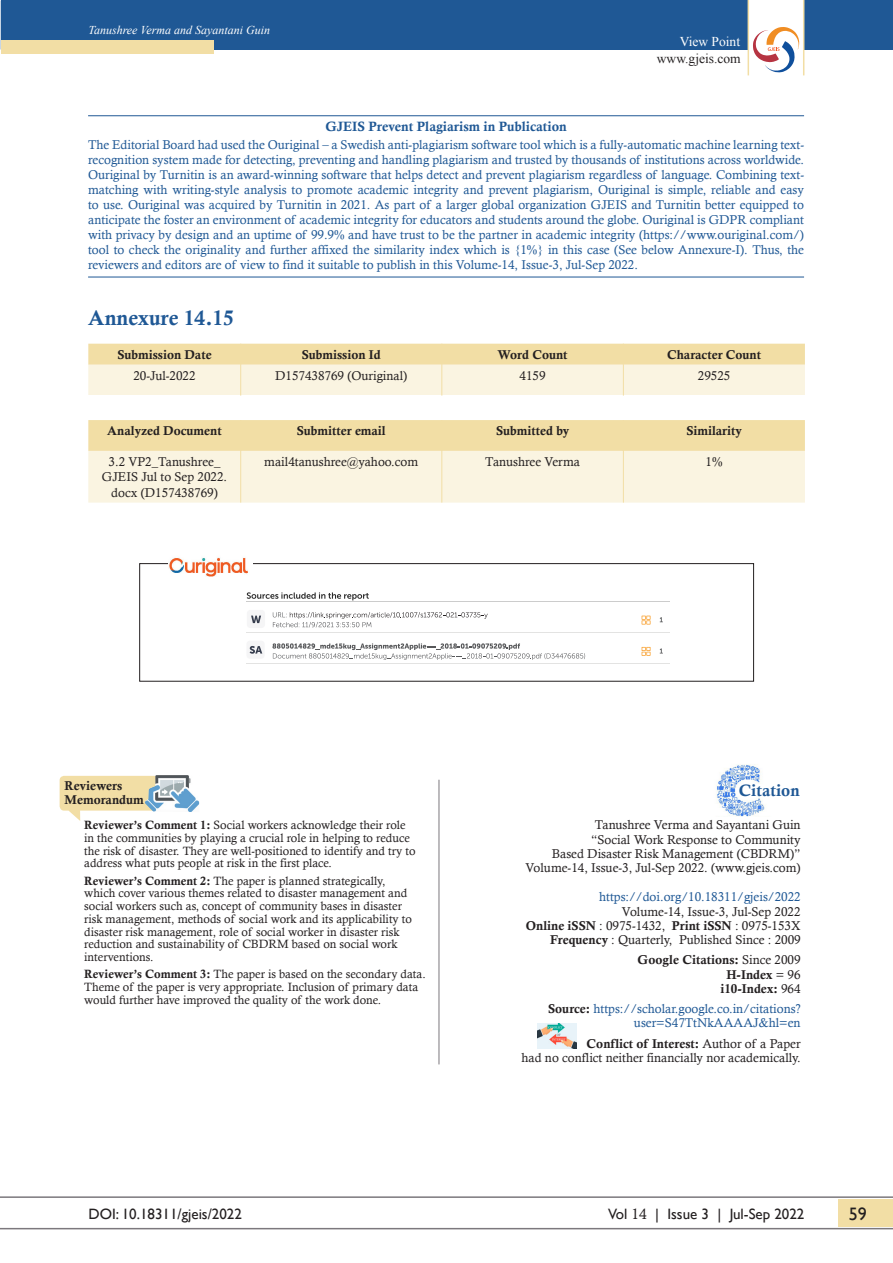
<style>
.page{position:relative;width:893px;height:1263px;background:#fff}
.page>*{position:absolute;margin:0;border:0;box-sizing:border-box;transform-origin:0 0}
.Paragraph_Style_2{font:21px "Calis MT Bol";color:#1f5895}
.t1{font:18px "Gill Sans";color:#231f20}
.Paragraph_Style_2-2{font:16.5px "Calis MT Bol";color:#1f5895}
.t2{font:15px "Gill Sans";color:#231f20}
.main_text{font:13.5px "Calis MT Bol";color:#1f5895}
.t3{font:13.5px "Times New Roman";color:#231f20}
.t4{font:13.5px "Times New Roman";color:#fff}
.main_text-2{font:12.75px/15px "Calisto";color:#1f5895;text-align:justify}
.Body_text{font:12.75px/14.2px "Calisto";color:#231f20;text-align:right}
.Body_text-2{font:12.75px/14.2px "Calis MT Bol";color:#231f20}
.Default{font:12.75px/14.2px "Calisto";color:#231f20;text-align:right}
.Body_text-3{font:12.75px/14.2px "Calisto";color:#1f5895;text-align:right}
.Body_text-4{font:12px/12.8px "Calisto";color:#231f20}
.t5{font:italic 12px "Times New Roman";color:#fff}
.s1{font-family:"Calis MT Bol"}
.s2{color:#1f5895}
.s3{font-family:"Calisto"}
.s4{font-family:"Calis MT Bol";color:#231f20}
</style>
<div class="page">
<div style="left:839px;top:1199px;width:54px;height:27px;background:#f2dea5"></div>
<hr style="left:0;top:1196px;width:893px;height:2px;background:#7c787d">
<hr style="left:0;top:1228px;width:893px;height:1px;background:#7c787d">
<div style="left:1px;top:0;width:892px;height:50px;background:#1f5895"></div>
<div style="left:1px;top:40px;width:213px;height:14px;background:#f2dea5"></div>
<svg style="left:748px;top:0;width:56px;height:76px"></svg>
<hr style="left:88px;top:115px;width:716px;height:1px;background:#1f5895">
<hr style="left:88px;top:277px;width:716px;height:1px;background:#1f5895">
<div style="left:88px;top:344px;width:717px;height:21px;background:#f2dea5"></div>
<svg style="left:88px;top:365px;width:717px;height:138px;background:#f7eed1"></svg>
<div style="left:88px;top:396px;width:717px;height:24px;background:#fff"></div>
<svg style="left:240px;top:344px;width:1px;height:21px"></svg>
<svg style="left:441px;top:344px;width:1px;height:21px"></svg>
<svg style="left:623px;top:344px;width:1px;height:21px"></svg>
<hr style="left:240px;top:365px;width:1px;height:31px;background:#f2dea5">
<hr style="left:441px;top:365px;width:1px;height:31px;background:#f2dea5">
<hr style="left:623px;top:365px;width:1px;height:31px;background:#f2dea5">
<hr style="left:240px;top:420px;width:1px;height:31px;background:#f2dea5">
<hr style="left:441px;top:420px;width:1px;height:31px;background:#f2dea5">
<hr style="left:623px;top:420px;width:1px;height:31px;background:#f2dea5">
<hr style="left:240px;top:451px;width:1px;height:52px;background:#f2dea5">
<hr style="left:441px;top:451px;width:1px;height:52px;background:#f2dea5">
<hr style="left:623px;top:451px;width:1px;height:52px;background:#f2dea5">
<div style="left:139px;top:563px;width:615px;height:119px;border:1px solid #231f20"></div>
<img style="left:168px;top:557px;width:84px;height:20px">
<hr style="left:246px;top:601px;width:424px;height:1px;background:#ccc">
<hr style="left:246px;top:632px;width:424px;height:1px;background:#e3e3e2">
<hr style="left:246px;top:663px;width:424px;height:1px;background:#e3e3e2">
<svg style="left:247px;top:592px;width:122px;height:8px"></svg>
<svg style="left:251px;top:615px;width:11px;height:9px"></svg>
<svg style="left:273px;top:612px;width:215px;height:16px"></svg>
<svg style="left:642px;top:616px;width:8px;height:8px"></svg>
<svg style="left:249px;top:645px;width:14px;height:9px"></svg>
<svg style="left:272px;top:643px;width:313px;height:17px"></svg>
<svg style="left:642px;top:647px;width:8px;height:9px"></svg>
<hr style="left:439px;top:780px;width:1px;height:284px;background:#7c787d">
<svg style="left:60px;top:776px;width:85px;height:45px"></svg>
<img style="left:145px;top:775px;width:54px;height:37px">
<img style="left:716px;top:764px;width:50px;height:53px">
<img style="left:537px;top:1023px;width:40px;height:25px">
<p class="t5" style="left:88px;top:22px;width:183px">Tanushree Verma and Sayantani Guin</p>
<p class="t4" style="left:680px;top:32px;width:62px">View Point</p>
<p class="t3" style="left:657px;top:50px;width:85px">www.gjeis.com</p>
<p class="main_text" style="left:325px;top:119px;width:243px">GJEIS Prevent Plagiarism in Publication</p>
<p class="main_text-2" style="left:88px;top:137px;width:717px">The Editorial Board had used the Ouriginal – a Swedish anti-plagiarism software tool which is a fully-automatic machine learning text&shy;recognition system made for detecting, preventing and handling plagiarism and trusted by thousands of institutions across worldwide.<br>Ouriginal by Turnitin is an award-winning software that helps detect and prevent plagiarism regardless of language. Combining text&shy;matching with writing-style analysis to promote academic integrity and prevent plagiarism, Ouriginal is simple, reliable and easy to use. Ouriginal was acquired by Turnitin in 2021. As part of a larger global organization GJEIS and Turnitin better equipped to anticipate the foster an environment of academic integrity for educators and students around the globe. Ouriginal is GDPR compliant with privacy by design and an uptime of 99.9% and have trust to be the partner in academic integrity (https://www.ouriginal.com/) tool to check the originality and further affixed the similarity index which is {1%} in this case (See below Annexure-I). Thus, the reviewers and editors are of view to find it suitable to publish in this Volume-14, Issue-3, Jul-Sep 2022.</p>
<p class="Paragraph_Style_2" style="left:88px;top:306px;width:147px">Annexure 14.15</p>
<p class="Body_text-2" style="left:117px;top:347px;width:96px">Submission Date</p>
<p class="Body_text-2" style="left:302px;top:347px;width:80px">Submission Id</p>
<p class="Body_text-2" style="left:498px;top:347px;width:72px">Word Count</p>
<p class="Body_text-2" style="left:667px;top:347px;width:96px">Character Count</p>
<p class="Body_text" style="left:133px;top:368px;width:64px">20-Jul-2022</p>
<p class="Body_text" style="left:275px;top:368px;width:134px">D157438769 (Ouriginal)</p>
<p class="Body_text" style="left:520px;top:368px;width:28px">4159</p>
<p class="Body_text" style="left:698px;top:368px;width:34px">29525</p>
<p class="Body_text-2" style="left:107px;top:424px;width:116px">Analyzed Document</p>
<p class="Body_text-2" style="left:297px;top:424px;width:91px">Submitter email</p>
<p class="Body_text-2" style="left:496px;top:424px;width:74px">Submitted by</p>
<p class="Body_text-2" style="left:686px;top:424px;width:57px">Similarity</p>
<p class="Body_text" style="left:102px;top:454px;width:127px;line-height:15.3px;text-align:center">3.2 VP2_Tanushree_<br>GJEIS Jul to Sep 2022. docx (D157438769)</p>
<p class="Body_text" style="left:264px;top:454px;width:155px">mail4tanushree@yahoo.com</p>
<p class="Body_text" style="left:485px;top:454px;width:96px">Tanushree Verma</p>
<p class="Body_text" style="left:706px;top:454px;width:18px">1%</p>
<p class="Body_text-2" style="left:65px;top:778px;width:81px">Reviewers<br>Memorandum</p>
<p class="Body_text-4" style="left:84px;top:818px;width:333px"><span class="s1">Reviewer’s Comment 1:</span> Social workers acknowledge their role in the communities by playing a crucial role in helping to reduce the risk of disaster. They are well-positioned to identify and try to address what puts people at risk in the first place.</p>
<p class="Body_text-4" style="left:84px;top:874px;width:329px"><span class="s1">Reviewer’s Comment 2:</span> The paper is planned strategically, which cover various themes related to disaster management and social workers such as, concept of community bases in disaster risk management, methods of social work and its applicability to disaster risk management, role of social worker in disaster risk reduction and sustainability of CBDRM based on social work interventions.</p>
<p class="Body_text-4" style="left:84px;top:968px;width:343px"><span class="s1">Reviewer’s Comment 3:</span> The paper is based on the secondary data.<br>Theme of the paper is very appropriate. Inclusion of primary data would further have improved the quality of the work done.</p>
<p class="Paragraph_Style_2-2" style="left:739px;top:780px;width:62px">Citation</p>
<p class="Default" style="left:525px;top:818px;width:277px">Tanushree Verma and Sayantani Guin<br>“Social Work Response to Community<br>Based Disaster Risk Management (CBDRM)” Volume-14, Issue-3, Jul-Sep 2022. (www.gjeis.com)</p>
<p class="Body_text" style="left:526px;top:890px;width:276px"><span class="s2">https://doi.org/10.18311/gjeis/2022<br></span>Volume-14, Issue-3, Jul-Sep 2022<br><span class="s1">Online iSSN</span> : 0975-1432, <span class="s1">Print iSSN</span> : 0975-153X <span class="s1">Frequency</span> : Quarterly, Published Since : 2009</p>
<p class="Body_text-2" style="left:638px;top:953px;width:165px;text-align:right">Google Citations: <span class="s3">Since 2009<br></span>H-Index <span class="s3">= 96<br></span>i10-Index: <span class="s3">964</span></p>
<p class="Body_text-3" style="left:548px;top:1001px;width:254px"><span class="s4">Source:</span> https://scholar.google.co.in/citations? user=S47TtNkAAAAJ&amp;hl=en</p>
<p class="Body_text" style="left:521px;top:1036px;width:281px"><span class="s1">Conflict of Interest:</span> Author of a Paper<br>had no conflict neither financially nor academically.</p>
<p class="t2" style="left:88px;top:1205px;width:155px">DOI: 10.18311/gjeis/2022</p>
<p class="t2" style="left:608px;top:1205px;width:198px">Vol <span class="s3">14</span> | Issue 3 | Jul-Sep 2022</p>
<h2 class="t1" style="left:849px;top:1203px;width:19px">59</h2>
</div>
